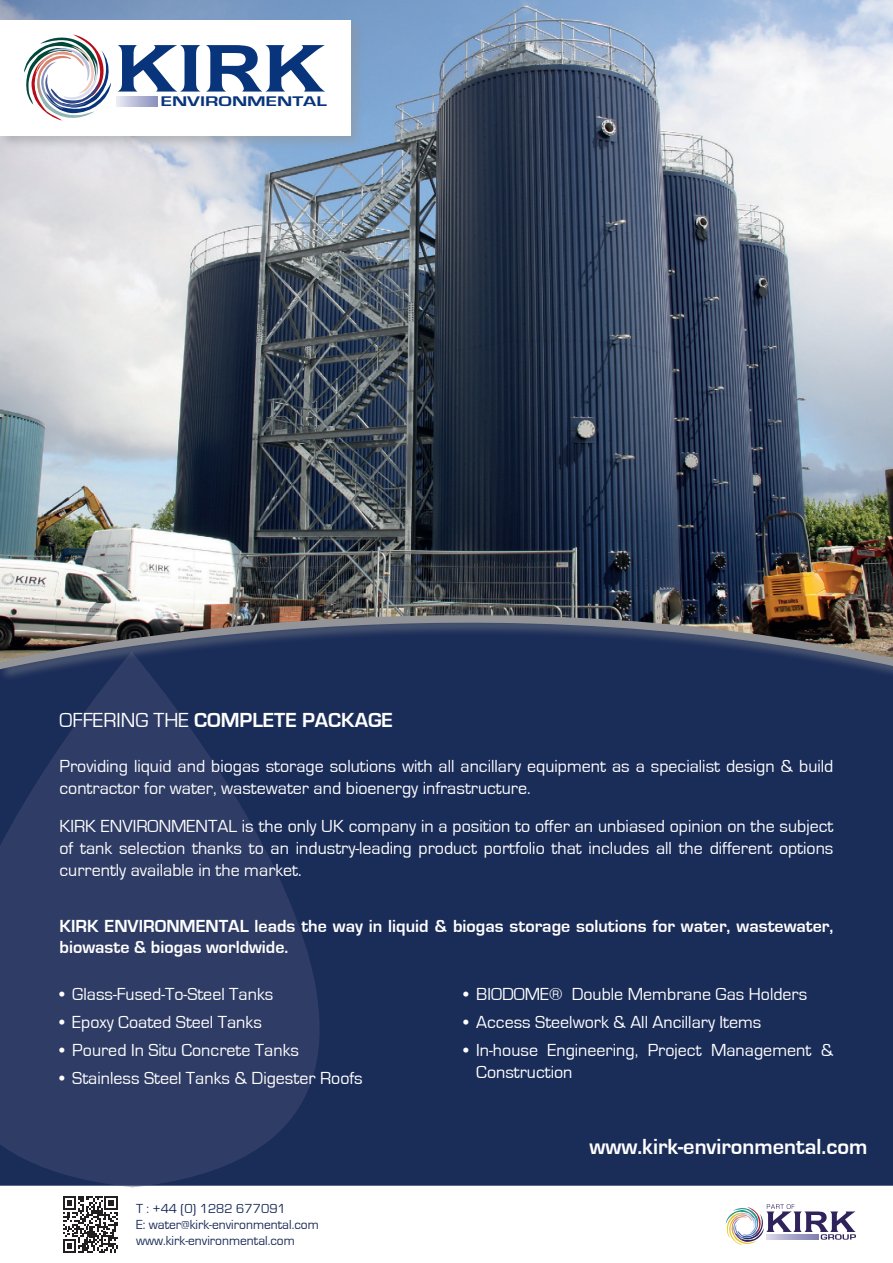
<style>
.page{position:relative;width:893px;height:1263px;background:#fff}
.page>*{position:absolute;margin:0;border:0;box-sizing:border-box;transform-origin:0 0}
.t1{font:700 22.5px "Eurostile";color:#fff}
.t2{font:700 21px "Eurostile";color:#fff}
.t3{font:18px/21.6px "Eurostile";color:#fff}
.t4{font:700 18px/21.6px "Eurostile";color:#fff}
.t5{font:700 14.55px "Eurostile";color:#08347b;scale:1.43 1}
.t6{font:13.5px/16.2px "Eurostile";color:#1a2c58}
.s1{font-weight:400}
</style>
<div class="page">
<div style="left:0;top:493px;width:893px;height:732px;background:#1a2c58"></div>
<img style="left:0;top:0;width:893px;height:560px">
<div style="left:0;top:18px;width:365px;height:131px;background:#939598;opacity:.5"></div>
<div style="left:0;top:20px;width:351px;height:115px;background:#fff"></div>
<div style="left:0;top:1186px;width:893px;height:60px;background:#fff"></div>
<svg style="left:726px;top:1204px;width:130px;height:41px"></svg>
<svg style="left:63px;top:1196px;width:55px;height:57px"></svg>
<svg style="left:24px;top:34px;width:301px;height:87px"></svg>
<svg style="left:0;top:683px;width:321px;height:504px;fill:#2f3c65"></svg>
<img style="left:0;top:560px;width:893px;height:115px">
<p class="t5" style="left:161px;top:93px;width:118px">ENVIRONMENTAL</p>
<p class="t2" style="left:60px;top:709px;width:335px"><span class="s1">OFFERING THE</span> COMPLETE PACKAGE</p>
<p class="t3" style="left:60px;top:756px;width:775px">Providing liquid and biogas storage solutions with all ancillary equipment as a specialist design &amp; build contractor for water, wastewater and bioenergy infrastructure.</p>
<p class="t3" style="left:60px;top:816px;width:775px;text-align:justify">KIRK ENVIRONMENTAL is the only UK company in a position to offer an unbiased opinion on the subject of tank selection thanks to an industry-leading product portfolio that includes all the different options currently available in the market.</p>
<p class="t4" style="left:60px;top:915px;width:775px">KIRK ENVIRONMENTAL leads the way in liquid &amp; biogas storage solutions for water, wastewater, biowaste &amp; biogas worldwide.</p>
<p class="t3" style="left:60px;top:984px;width:215px">• Glass-Fused-To-Steel Tanks</p>
<p class="t3" style="left:60px;top:1012px;width:204px">• Epoxy Coated Steel Tanks</p>
<p class="t3" style="left:60px;top:1040px;width:241px">• Poured In Situ Concrete Tanks</p>
<p class="t3" style="left:60px;top:1068px;width:305px">• Stainless Steel Tanks &amp; Digester Roofs</p>
<p class="t6" style="left:136px;top:1201px;width:184px">T : +44 (0) 1282 677091<br>E: water@kirk-environmental.com www.kirk-environmental.com</p>
<p class="t3" style="left:463px;top:984px;width:345px">• BIODOME® Double Membrane Gas Holders</p>
<p class="t3" style="left:463px;top:1012px;width:299px">• Access Steelwork &amp; All Ancillary Items</p>
<p class="t3" style="left:476px;top:1040px;width:359px;text-indent:-13px">• In-house Engineering, Project Management &amp;<br>Construction</p>
<p class="t1" style="left:589px;top:1134px;width:279px">www.kirk-environmental.com</p>
</div>
